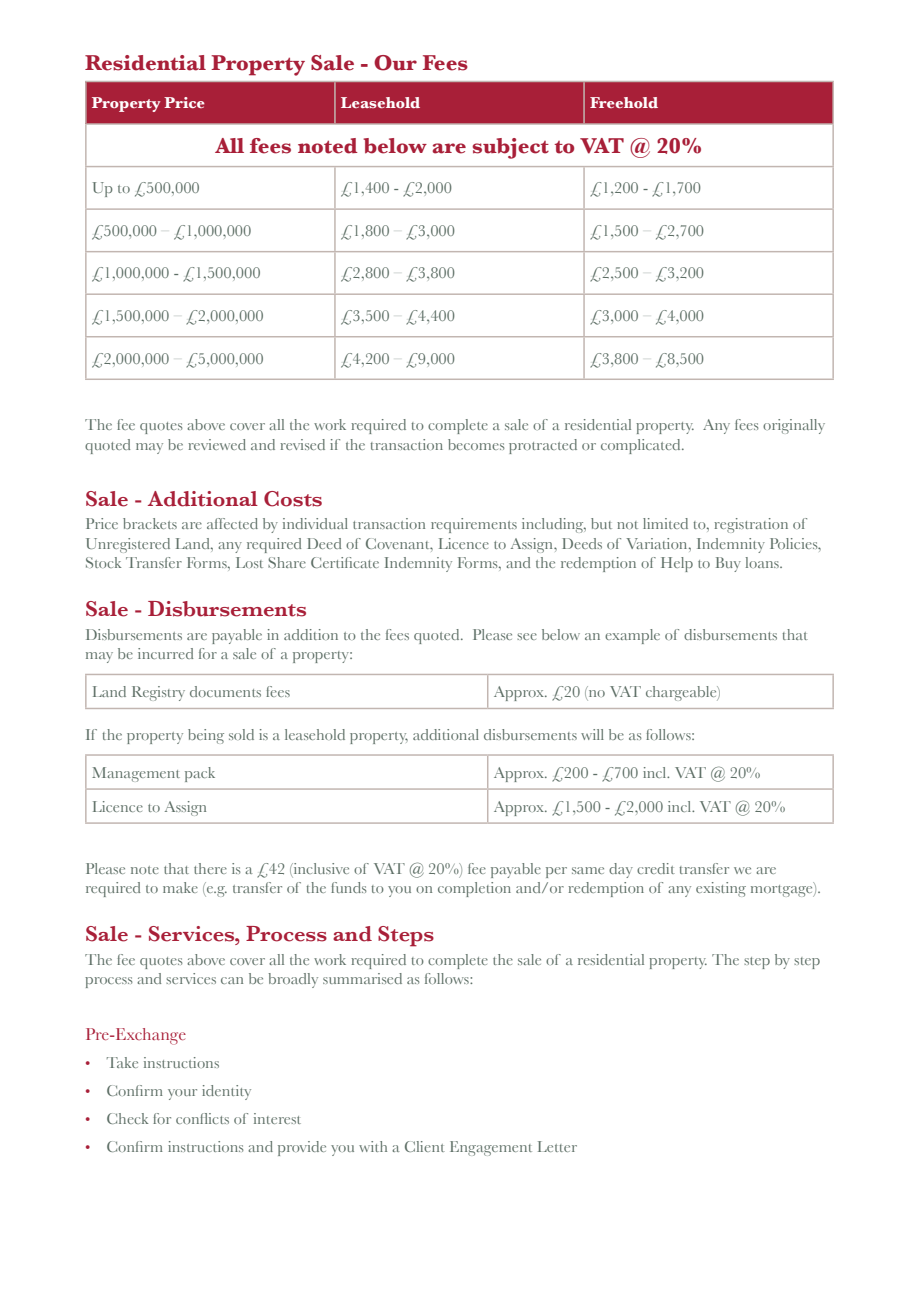
<style>
.page{position:relative;width:919px;height:1289px;background:#fff}
.page>*{position:absolute;margin:0;border:0;box-sizing:border-box;transform-origin:0 0}
.A_R_Body_Text{font:700 22.5px "Baskerville";color:#a81f38}
.A_R_Body_Text-2{font:600 22.5px "Baskerville";color:#a81f38}
.t1{font:18px "Baskerville";color:#a81f38}
.A_R_Body_Text-3{font:16.5px/19.5px "Baskerville";color:#5d6e65}
.t2{font:700 16.5px "Baskerville";color:#fff}
.s1{font-size:15px;color:#a81f38}
</style>
<div class="page">
<div style="left:86px;top:81px;width:249px;height:43px;background:#a81f38"></div>
<div style="left:335px;top:82px;width:497px;height:41px;background:#a81f38"></div>
<hr style="left:85px;top:81px;width:250px;height:1px;background:#c2b6b1">
<hr style="left:85px;top:82px;width:2px;height:41px;background:#c2b6b1">
<hr style="left:335px;top:81px;width:249px;height:1px;background:#c2b6b1">
<hr style="left:334px;top:82px;width:1px;height:41px;background:#c2b6b1">
<hr style="left:584px;top:81px;width:249px;height:1px;background:#c2b6b1">
<hr style="left:583px;top:82px;width:1px;height:41px;background:#c2b6b1">
<hr style="left:832px;top:82px;width:1px;height:41px;background:#c2b6b1">
<hr style="left:85px;top:123px;width:250px;height:2px;background:#c2b6b1">
<hr style="left:85px;top:125px;width:2px;height:41px;background:#c2b6b1">
<hr style="left:335px;top:123px;width:249px;height:2px;background:#c2b6b1">
<hr style="left:584px;top:123px;width:249px;height:2px;background:#c2b6b1">
<hr style="left:832px;top:125px;width:1px;height:41px;background:#c2b6b1">
<hr style="left:85px;top:166px;width:250px;height:1px;background:#c2b6b1">
<hr style="left:85px;top:167px;width:2px;height:41px;background:#c2b6b1">
<hr style="left:335px;top:166px;width:249px;height:1px;background:#c2b6b1">
<hr style="left:334px;top:167px;width:1px;height:41px;background:#c2b6b1">
<hr style="left:584px;top:166px;width:249px;height:1px;background:#c2b6b1">
<hr style="left:583px;top:167px;width:1px;height:41px;background:#c2b6b1">
<hr style="left:832px;top:167px;width:1px;height:41px;background:#c2b6b1">
<hr style="left:85px;top:208px;width:250px;height:2px;background:#c2b6b1">
<hr style="left:85px;top:210px;width:2px;height:41px;background:#c2b6b1">
<hr style="left:335px;top:208px;width:249px;height:2px;background:#c2b6b1">
<hr style="left:334px;top:210px;width:1px;height:41px;background:#c2b6b1">
<hr style="left:584px;top:208px;width:249px;height:2px;background:#c2b6b1">
<hr style="left:583px;top:210px;width:1px;height:41px;background:#c2b6b1">
<hr style="left:832px;top:210px;width:1px;height:41px;background:#c2b6b1">
<hr style="left:85px;top:251px;width:250px;height:1px;background:#c2b6b1">
<hr style="left:85px;top:252px;width:2px;height:41px;background:#c2b6b1">
<hr style="left:335px;top:251px;width:249px;height:1px;background:#c2b6b1">
<hr style="left:334px;top:252px;width:1px;height:41px;background:#c2b6b1">
<hr style="left:584px;top:251px;width:249px;height:1px;background:#c2b6b1">
<hr style="left:583px;top:252px;width:1px;height:41px;background:#c2b6b1">
<hr style="left:832px;top:252px;width:1px;height:41px;background:#c2b6b1">
<hr style="left:85px;top:293px;width:250px;height:2px;background:#c2b6b1">
<hr style="left:85px;top:295px;width:2px;height:41px;background:#c2b6b1">
<hr style="left:335px;top:293px;width:249px;height:2px;background:#c2b6b1">
<hr style="left:334px;top:295px;width:1px;height:41px;background:#c2b6b1">
<hr style="left:584px;top:293px;width:249px;height:2px;background:#c2b6b1">
<hr style="left:583px;top:295px;width:1px;height:41px;background:#c2b6b1">
<hr style="left:832px;top:295px;width:1px;height:41px;background:#c2b6b1">
<hr style="left:85px;top:336px;width:250px;height:1px;background:#c2b6b1">
<hr style="left:85px;top:337px;width:2px;height:41px;background:#c2b6b1">
<hr style="left:335px;top:336px;width:249px;height:1px;background:#c2b6b1">
<hr style="left:334px;top:337px;width:1px;height:41px;background:#c2b6b1">
<hr style="left:584px;top:336px;width:249px;height:1px;background:#c2b6b1">
<hr style="left:583px;top:337px;width:1px;height:41px;background:#c2b6b1">
<hr style="left:832px;top:337px;width:1px;height:41px;background:#c2b6b1">
<hr style="left:85px;top:378px;width:250px;height:2px;background:#c2b6b1">
<hr style="left:335px;top:378px;width:249px;height:2px;background:#c2b6b1">
<hr style="left:584px;top:378px;width:249px;height:2px;background:#c2b6b1">
<hr style="left:85px;top:673px;width:402px;height:2px;background:#c2b6b1">
<hr style="left:85px;top:675px;width:2px;height:32px;background:#c2b6b1">
<hr style="left:487px;top:673px;width:346px;height:2px;background:#c2b6b1">
<hr style="left:487px;top:675px;width:1px;height:32px;background:#c2b6b1">
<hr style="left:832px;top:675px;width:1px;height:32px;background:#c2b6b1">
<hr style="left:85px;top:707px;width:402px;height:2px;background:#c2b6b1">
<hr style="left:487px;top:707px;width:346px;height:2px;background:#c2b6b1">
<hr style="left:85px;top:754px;width:402px;height:1px;background:#c2b6b1">
<hr style="left:85px;top:755px;width:2px;height:33px;background:#c2b6b1">
<hr style="left:487px;top:754px;width:346px;height:1px;background:#c2b6b1">
<hr style="left:487px;top:755px;width:1px;height:33px;background:#c2b6b1">
<hr style="left:832px;top:755px;width:1px;height:33px;background:#c2b6b1">
<hr style="left:85px;top:788px;width:402px;height:1px;background:#c2b6b1">
<hr style="left:85px;top:789px;width:2px;height:33px;background:#c2b6b1">
<hr style="left:487px;top:788px;width:346px;height:1px;background:#c2b6b1">
<hr style="left:487px;top:789px;width:1px;height:33px;background:#c2b6b1">
<hr style="left:832px;top:789px;width:1px;height:33px;background:#c2b6b1">
<hr style="left:85px;top:822px;width:402px;height:1px;background:#c2b6b1">
<hr style="left:487px;top:822px;width:346px;height:1px;background:#c2b6b1">
<p class="A_R_Body_Text" style="left:85px;top:50px;width:384px">Residential Property Sale - Our Fees</p>
<p class="t2" style="left:92px;top:93px;width:115px">Property Price</p>
<p class="t2" style="left:341px;top:93px;width:81px">Leasehold</p>
<p class="t2" style="left:590px;top:93px;width:70px">Freehold</p>
<p class="A_R_Body_Text" style="left:216px;top:132px;width:489px">All fees noted below are subject to VAT @ 20%</p>
<p class="A_R_Body_Text-3" style="left:92px;top:178px;width:109px">Up to £500,000</p>
<p class="A_R_Body_Text-3" style="left:341px;top:178px;width:113px">£1,400 - £2,000</p>
<p class="A_R_Body_Text-3" style="left:590px;top:178px;width:113px">£1,200 - £1,700</p>
<p class="A_R_Body_Text-3" style="left:92px;top:221px;width:161px">£500,000 – £1,000,000</p>
<p class="A_R_Body_Text-3" style="left:341px;top:221px;width:116px">£1,800 – £3,000</p>
<p class="A_R_Body_Text-3" style="left:590px;top:221px;width:116px">£1,500 – £2,700</p>
<p class="A_R_Body_Text-3" style="left:92px;top:263px;width:170px">£1,000,000 - £1,500,000</p>
<p class="A_R_Body_Text-3" style="left:341px;top:263px;width:116px">£2,800 – £3,800</p>
<p class="A_R_Body_Text-3" style="left:590px;top:263px;width:116px">£2,500 – £3,200</p>
<p class="A_R_Body_Text-3" style="left:92px;top:306px;width:173px">£1,500,000 – £2,000,000</p>
<p class="A_R_Body_Text-3" style="left:341px;top:306px;width:116px">£3,500 – £4,400</p>
<p class="A_R_Body_Text-3" style="left:590px;top:306px;width:116px">£3,000 – £4,000</p>
<p class="A_R_Body_Text-3" style="left:92px;top:348px;width:173px">£2,000,000 – £5,000,000</p>
<p class="A_R_Body_Text-3" style="left:341px;top:348px;width:116px">£4,200 – £9,000</p>
<p class="A_R_Body_Text-3" style="left:590px;top:348px;width:116px">£3,800 – £8,500</p>
<p class="A_R_Body_Text-3" style="left:85px;top:415px;width:741px">The fee quotes above cover all the work required to complete a sale of a residential property. Any fees originally quoted may be reviewed and revised if the transaction becomes protracted or complicated.</p>
<p class="A_R_Body_Text-2" style="left:85px;top:485px;width:239px">Sale - Additional Costs</p>
<p class="A_R_Body_Text-3" style="left:85px;top:514px;width:738px">Price brackets are affected by individual transaction requirements including, but not limited to, registration of<br>Unregistered Land, any required Deed of Covenant, Licence to Assign, Deeds of Variation, Indemnity Policies,<br>Stock Transfer Forms, Lost Share Certificate Indemnity Forms, and the redemption of Help to Buy loans.</p>
<p class="A_R_Body_Text-2" style="left:85px;top:595px;width:223px">Sale - Disbursements</p>
<p class="A_R_Body_Text-3" style="left:85px;top:624px;width:724px">Disbursements are payable in addition to the fees quoted. Please see below an example of disbursements that may be incurred for a sale of a property:</p>
<p class="A_R_Body_Text-3" style="left:92px;top:681px;width:200px">Land Registry documents fees</p>
<p class="A_R_Body_Text-3" style="left:493px;top:681px;width:228px">Approx. £20 (no VAT chargeable)</p>
<p class="A_R_Body_Text-3" style="left:85px;top:724px;width:611px">If the property being sold is a leasehold property, additional disbursements will be as follows:</p>
<p class="A_R_Body_Text-3" style="left:92px;top:762px;width:125px">Management pack</p>
<p class="A_R_Body_Text-3" style="left:493px;top:762px;width:268px">Approx. £200 - £700 incl. VAT @ 20%</p>
<p class="A_R_Body_Text-3" style="left:92px;top:796px;width:117px">Licence to Assign</p>
<p class="A_R_Body_Text-3" style="left:493px;top:796px;width:293px">Approx. £1,500 - £2,000 incl. VAT @ 20%</p>
<p class="A_R_Body_Text-3" style="left:85px;top:858px;width:737px">Please note that there is a £42 (inclusive of VAT @ 20%) fee payable per same day credit transfer we are required to make (e.g. transfer of the funds to you on completion and/or redemption of any existing mortgage).</p>
<p class="A_R_Body_Text-2" style="left:85px;top:920px;width:351px">Sale - Services, Process and Steps</p>
<p class="A_R_Body_Text-3" style="left:85px;top:949px;width:737px">The fee quotes above cover all the work required to complete the sale of a residential property. The step by step process and services can be broadly summarised as follows:</p>
<p class="t1" style="left:85px;top:1023px;width:103px">Pre-Exchange</p>
<p class="A_R_Body_Text-3" style="left:85px;top:1052px;width:136px"><span class="s1">•</span> Take instructions</p>
<p class="A_R_Body_Text-3" style="left:85px;top:1080px;width:168px"><span class="s1">•</span> Confirm your identity</p>
<p class="A_R_Body_Text-3" style="left:85px;top:1108px;width:218px"><span class="s1">•</span> Check for conflicts of interest</p>
<p class="A_R_Body_Text-3" style="left:85px;top:1136px;width:493px"><span class="s1">•</span> Confirm instructions and provide you with a Client Engagement Letter</p>
</div>
